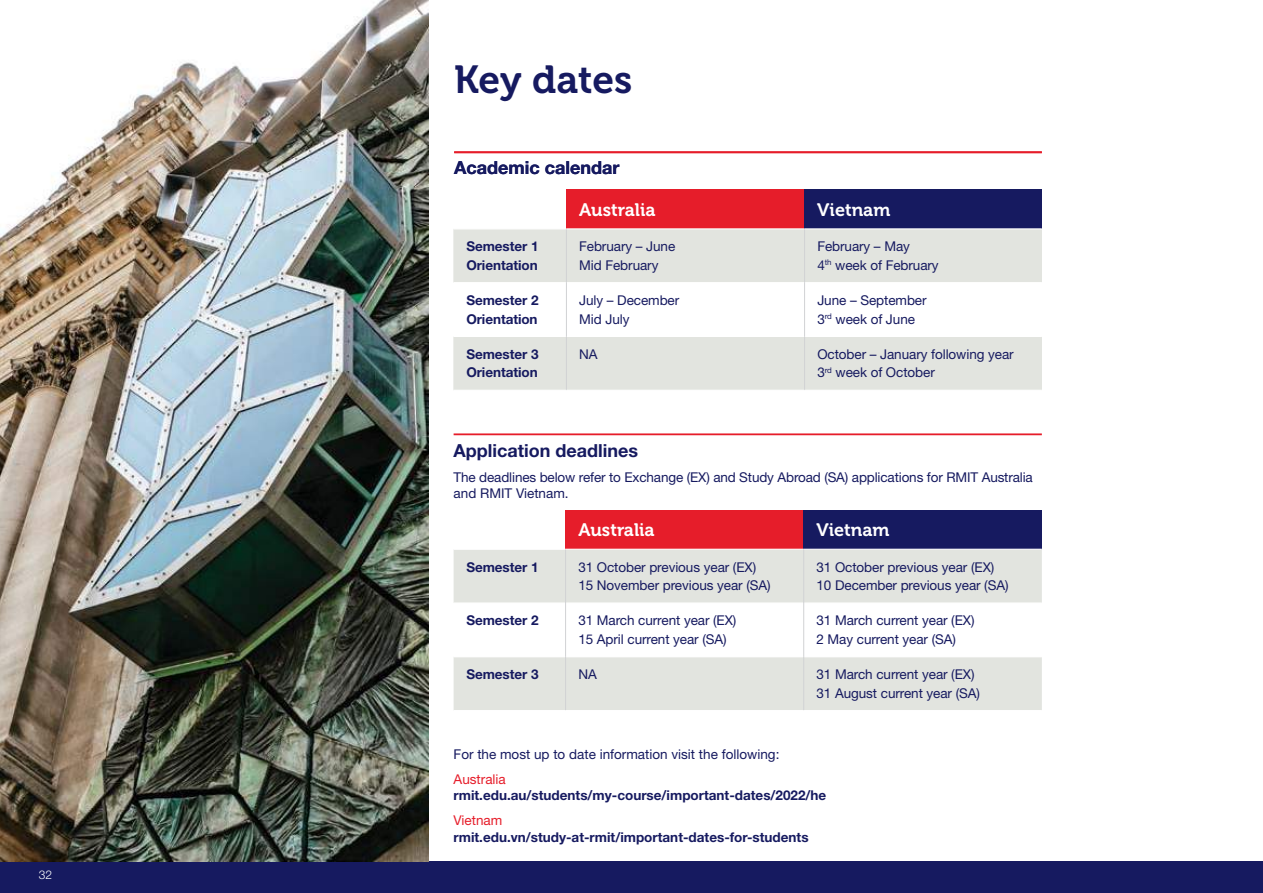
<style>
.page{position:relative;width:1263px;height:893px;background:#fff}
.page>*{position:absolute;margin:0;border:0;box-sizing:border-box;transform-origin:0 0}
.t1{font:39px "Museo 700";color:#161a60}
.t2{font:700 18px "Helvetica Neue LT Pro";color:#161a60}
.t3{font:18px "Museo 700";color:#fff}
.t4{font:13.5px/18.6px "Helvetica Neue LT Pro";letter-spacing:-.005em;color:#161a60}
.t5{font:700 13.5px/18.6px "Helvetica Neue LT Pro";letter-spacing:-.005em;color:#161a60}
.t6{font:13.5px "Helvetica Neue LT Pro";color:#e61d2a}
.t7{font:300 12px "Helvetica Neue LT Pro";color:#fff}
.t8{font:7.8px "Helvetica Neue LT Pro";color:#161a60}
.s1{font-size:13.5px}
</style>
<div class="page">
<div style="left:0;top:861px;width:1263px;height:32px;background:#161a60"></div>
<img style="left:0;top:0;width:428px;height:861px">
<hr style="left:454px;top:433px;width:588px;height:2px;background:#e61d2a">
<div style="left:566px;top:510px;width:238px;height:39px;background:#e61d2a"></div>
<div style="left:804px;top:510px;width:238px;height:39px;background:#161a60"></div>
<div style="left:454px;top:550px;width:588px;height:160px;background:#e2e4df"></div>
<svg style="left:454px;top:604px;width:588px;height:52px"></svg>
<hr style="left:454px;top:602px;width:111px;height:2px;background:#fff">
<hr style="left:566px;top:602px;width:237px;height:2px;background:#fff">
<hr style="left:804px;top:602px;width:238px;height:2px;background:#fff">
<hr style="left:454px;top:656px;width:111px;height:1px;background:#fff">
<hr style="left:566px;top:656px;width:237px;height:1px;background:#fff">
<hr style="left:804px;top:656px;width:238px;height:1px;background:#fff">
<hr style="left:565px;top:550px;width:1px;height:53px;background:#d1d2d4">
<hr style="left:803px;top:550px;width:1px;height:53px;background:#d1d2d4">
<hr style="left:565px;top:603px;width:1px;height:54px;background:#d1d2d4">
<hr style="left:803px;top:603px;width:1px;height:54px;background:#d1d2d4">
<hr style="left:565px;top:657px;width:1px;height:53px;background:#d1d2d4">
<hr style="left:803px;top:657px;width:1px;height:53px;background:#d1d2d4">
<hr style="left:454px;top:151px;width:588px;height:2px;background:#e61d2a">
<div style="left:566px;top:190px;width:238px;height:39px;background:#e61d2a"></div>
<div style="left:804px;top:190px;width:238px;height:39px;background:#161a60"></div>
<div style="left:454px;top:229px;width:588px;height:161px;background:#e2e4df"></div>
<svg style="left:454px;top:283px;width:588px;height:53px"></svg>
<hr style="left:566px;top:228px;width:238px;height:1px;background:#fff">
<hr style="left:804px;top:228px;width:238px;height:1px;background:#fff">
<hr style="left:454px;top:282px;width:112px;height:1px;background:#fff">
<hr style="left:567px;top:282px;width:237px;height:1px;background:#fff">
<hr style="left:805px;top:282px;width:237px;height:1px;background:#fff">
<hr style="left:454px;top:336px;width:112px;height:1px;background:#fff">
<hr style="left:567px;top:336px;width:237px;height:1px;background:#fff">
<hr style="left:805px;top:336px;width:237px;height:1px;background:#fff">
<hr style="left:566px;top:229px;width:1px;height:54px;background:#d1d2d4">
<hr style="left:804px;top:229px;width:1px;height:54px;background:#d1d2d4">
<hr style="left:566px;top:283px;width:1px;height:53px;background:#d1d2d4">
<hr style="left:804px;top:283px;width:1px;height:53px;background:#d1d2d4">
<hr style="left:566px;top:336px;width:1px;height:54px;background:#d1d2d4">
<hr style="left:804px;top:336px;width:1px;height:54px;background:#d1d2d4">
<p class="t7" style="left:39px;top:868px;width:15px">32</p>
<h1 class="t1" style="left:454px;top:58px;width:180px">Key dates</h1>
<h2 class="t2" style="left:454px;top:157px;width:167px">Academic calendar</h2>
<h2 class="t3" style="left:579px;top:200px;width:78px">Australia</h2>
<h2 class="t3" style="left:817px;top:200px;width:75px">Vietnam</h2>
<p class="t5" style="left:466px;top:237px;width:74px">Semester 1<br>Orientation</p>
<p class="t4" style="left:579px;top:237px;width:98px">February – June<br>Mid February</p>
<p class="t4" style="left:817px;top:237px;width:123px">February – May<br>4<sup>th</sup> week of February</p>
<p class="t5" style="left:466px;top:291px;width:74px">Semester 2<br>Orientation</p>
<p class="t4" style="left:579px;top:291px;width:102px">July – December<br>Mid July</p>
<p class="t4" style="left:817px;top:291px;width:111px">June – September<br>3<sup>rd</sup> week of June</p>
<p class="t5" style="left:466px;top:344px;width:74px">Semester 3<br>Orientation</p>
<p class="t4" style="left:579px;top:345px;width:20px">NA</p>
<p class="t4" style="left:817px;top:345px;width:198px">October – January following year<br>3<sup>rd</sup> week of October</p>
<p class="t4" style="left:817px;top:256px;width:125px">2<sup>nd</sup> week of February</p>
<p class="t4" style="left:817px;top:309px;width:101px">2<sup>nd</sup> week of June</p>
<p class="t8" style="left:817px;top:366px;width:15px"><span class="s1">1</span>st</p>
<h2 class="t2" style="left:454px;top:439px;width:186px">Application deadlines</h2>
<p class="t4" style="left:454px;top:468px;width:581px;line-height:16.5px">The deadlines below refer to Exchange (EX) and Study Abroad (SA) applications for RMIT Australia and RMIT Vietnam.</p>
<h2 class="t3" style="left:578px;top:520px;width:78px">Australia</h2>
<h2 class="t3" style="left:816px;top:520px;width:75px">Vietnam</h2>
<p class="t5" style="left:466px;top:557px;width:74px">Semester 1</p>
<p class="t4" style="left:578px;top:557px;width:194px">31 October previous year (EX)<br>15 November previous year (SA)</p>
<p class="t4" style="left:816px;top:557px;width:194px">31 October previous year (EX)<br>10 December previous year (SA)</p>
<p class="t5" style="left:466px;top:611px;width:74px">Semester 2</p>
<p class="t4" style="left:578px;top:611px;width:160px">31 March current year (EX)<br>15 April current year (SA)</p>
<p class="t4" style="left:816px;top:611px;width:160px">31 March current year (EX)<br>2 May current year (SA)</p>
<p class="t5" style="left:466px;top:665px;width:74px">Semester 3</p>
<p class="t4" style="left:578px;top:665px;width:20px">NA</p>
<p class="t4" style="left:816px;top:665px;width:165px">31 March current year (EX)<br>31 August current year (SA)</p>
<p class="t4" style="left:454px;top:745px;width:327px">For the most up to date information visit the following:</p>
<p class="t6" style="left:454px;top:771px;width:54px">Australia</p>
<p class="t5" style="left:454px;top:786px;width:374px">rmit.edu.au/students/my-course/important-dates/2022/he</p>
<p class="t6" style="left:454px;top:813px;width:50px">Vietnam</p>
<p class="t5" style="left:454px;top:827px;width:356px">rmit.edu.vn/study-at-rmit/important-dates-for-students</p>
</div>
